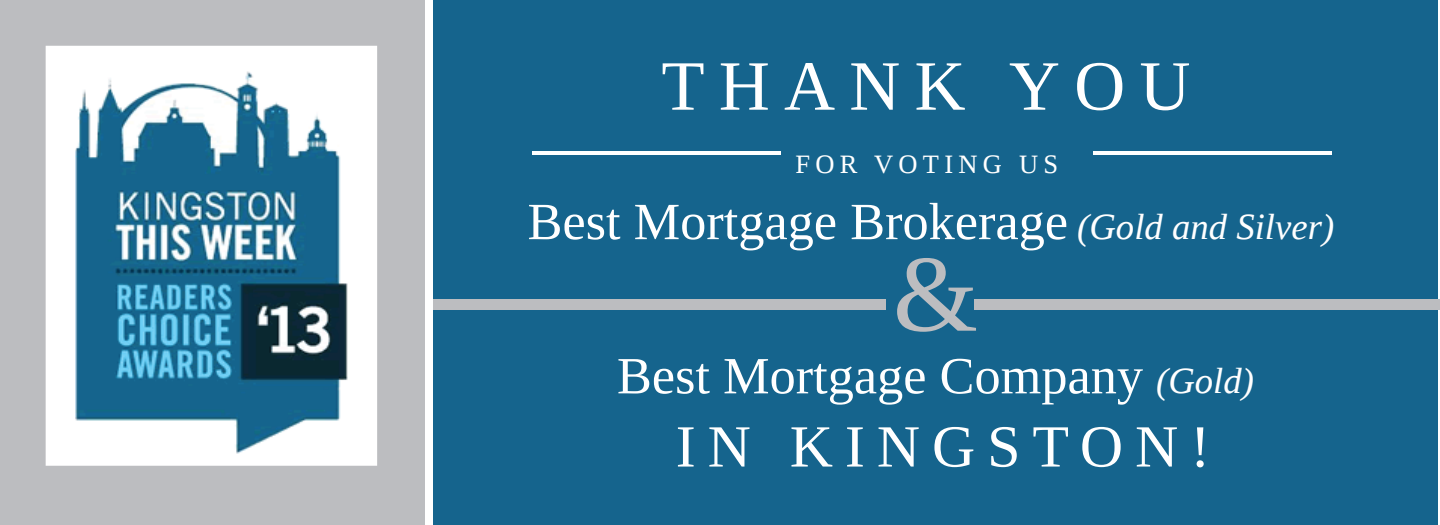
<style>
.page{position:relative;width:1440px;height:525px;background:#fff}
.page>*{position:absolute;margin:0;border:0;box-sizing:border-box;transform-origin:0 0}
.t1{font:109.35px "Liberation Serif";color:#bcbdc0}
.t2{font:70.8px "Liberation Serif";letter-spacing:.2em;color:#fff}
.t3{font:59.85px "Liberation Serif";letter-spacing:.2em;color:#fff}
.t4{font:52.35px "Liberation Serif";color:#fff}
.t5{font:26.4px "Liberation Serif";letter-spacing:.2em;color:#fff}
.s1{font-style:italic;font-size:36.75px}
</style>
<div class="page">
<div style="left:433px;top:0;width:1005px;height:525px;background:#15648d"></div>
<div style="left:0;top:0;width:425px;height:525px;background:#bcbdc0"></div>
<hr style="left:1093px;top:152px;width:238px;height:3px;background:#fff">
<hr style="left:532px;top:152px;width:249px;height:3px;background:#fff">
<div style="left:975px;top:299px;width:465px;height:10px;background:#bcbdc0"></div>
<div style="left:433px;top:299px;width:453px;height:10px;background:#bcbdc0"></div>
<div style="left:46px;top:46px;width:330px;height:419px;background:#fff"></div>
<div style="left:46px;top:46px;width:331px;height:420px;border:2px solid #fff"></div>
<img style="left:76px;top:71px;width:271px;height:383px">
<h2 class="t2" style="left:661px;top:40px;width:531px">THANK YOU</h2>
<p class="t5" style="left:795px;top:147px;width:265px">FOR VOTING US</p>
<p class="t4" style="left:528px;top:188px;width:808px">Best Mortgage Brokerage <span class="s1">(Gold and Silver)</span></p>
<h1 class="t1" style="left:893px;top:223px;width:87px">&amp;</h1>
<p class="t4" style="left:617px;top:342px;width:639px">Best Mortgage Company <span class="s1">(Gold)</span></p>
<p class="t3" style="left:676px;top:408px;width:536px">IN KINGSTON!</p>
</div>
